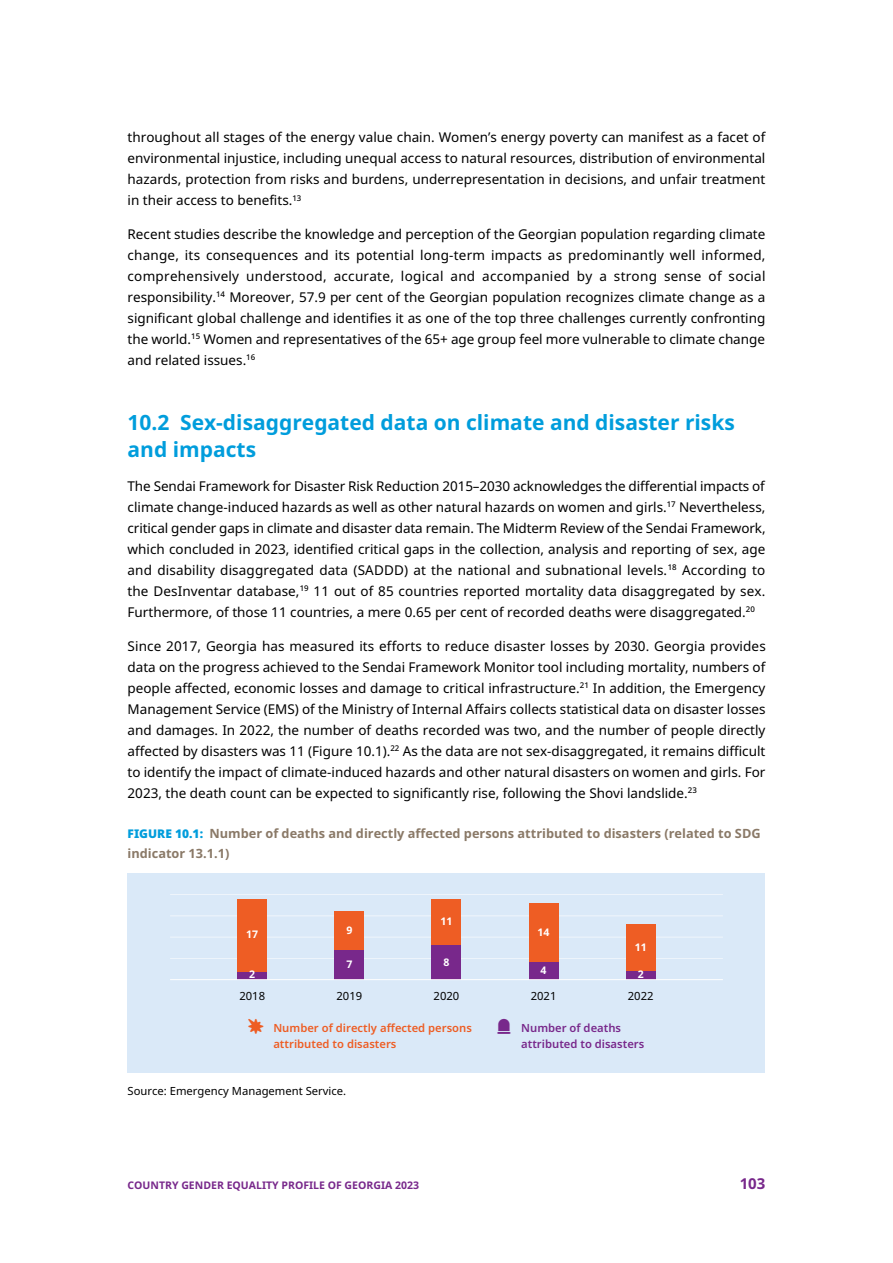
<style>
.page{position:relative;width:893px;height:1263px;background:#fff}
.page>*{position:absolute;margin:0;border:0;box-sizing:border-box;transform-origin:0 0}
.t1{font:700 21px/27px "Noto Sans Georgian";color:#009ddc}
.t2{font:700 15px "Noto Sans Georgian";color:#78288b}
.bd-just{font:13.5px/21px "Noto Sans Georgian";color:#000;text-align:justify}
.tbfg-headings{font:700 12.75px/19.5px "Noto Sans Georgian";color:#8a7967}
.notes{font:11.25px "Noto Sans Georgian";color:#000}
.t3{font:600 11.25px/16.5px "Noto Sans Georgian";color:#ee5d24}
.t4{font:600 11.25px/16.5px "Noto Sans Georgian";color:#78288b}
.t5{font:700 10.5px "Noto Sans Georgian";color:#78288b}
.t6{font:700 10.5px "Noto Sans Georgian";color:#fff}
.s1{font-weight:900;font-size:12px;color:#009ddc}
</style>
<div class="page">
<div style="left:128px;top:873px;width:637px;height:199px;background:#dae9f8"></div>
<hr style="left:170px;top:958px;width:553px;height:1px;background:#fff">
<hr style="left:170px;top:937px;width:553px;height:1px;background:#fff">
<hr style="left:170px;top:915px;width:553px;height:1px;background:#fff">
<hr style="left:170px;top:894px;width:553px;height:1px;background:#fff">
<div style="left:237px;top:971px;width:30px;height:9px;background:#78288b"></div>
<div style="left:237px;top:899px;width:30px;height:72px;background:#ee5d24"></div>
<div style="left:334px;top:950px;width:30px;height:30px;background:#78288b"></div>
<div style="left:334px;top:911px;width:30px;height:39px;background:#ee5d24"></div>
<div style="left:432px;top:899px;width:29px;height:47px;background:#ee5d24"></div>
<div style="left:626px;top:924px;width:30px;height:47px;background:#ee5d24"></div>
<div style="left:529px;top:903px;width:29px;height:60px;background:#ee5d24"></div>
<div style="left:432px;top:946px;width:29px;height:34px;background:#78288b"></div>
<div style="left:529px;top:963px;width:29px;height:17px;background:#78288b"></div>
<div style="left:626px;top:971px;width:30px;height:9px;background:#78288b"></div>
<hr style="left:170px;top:979px;width:553px;height:1px;background:#fff">
<p class="bd-just" style="left:128px;top:126px;width:639px">throughout all stages of the energy value chain. Women’s energy poverty can manifest as a facet of environmental injustice, including unequal access to natural resources, distribution of environmental hazards, protection from risks and burdens, underrepresentation in decisions, and unfair treatment in their access to benefits.<sup>13</sup></p>
<p class="bd-just" style="left:128px;top:223px;width:640px">Recent studies describe the knowledge and perception of the Georgian population regarding climate change, its consequences and its potential long-term impacts as predominantly well informed, comprehensively understood, accurate, logical and accompanied by a strong sense of social responsibility.<sup>14</sup> Moreover, 57.9 per cent of the Georgian population recognizes climate change as a significant global challenge and identifies it as one of the top three challenges currently confronting the world.<sup>15</sup> Women and representatives of the 65+ age group feel more vulnerable to climate change and related issues.<sup>16</sup></p>
<p class="t1" style="left:128px;top:408px;width:609px">10.2 Sex-disaggregated data on climate and disaster risks and impacts</p>
<p class="bd-just" style="left:128px;top:475px;width:640px">The Sendai Framework for Disaster Risk Reduction 2015–2030 acknowledges the differential impacts of climate change-induced hazards as well as other natural hazards on women and girls.<sup>17</sup> Nevertheless, critical gender gaps in climate and disaster data remain. The Midterm Review of the Sendai Framework, which concluded in 2023, identified critical gaps in the collection, analysis and reporting of sex, age and disability disaggregated data (SADDD) at the national and subnational levels.<sup>18</sup> According to the DesInventar database,<sup>19</sup> 11 out of 85 countries reported mortality data disaggregated by sex.<br>Furthermore, of those 11 countries, a mere 0.65 per cent of recorded deaths were disaggregated.<sup>20</sup></p>
<p class="bd-just" style="left:128px;top:635px;width:640px">Since 2017, Georgia has measured its efforts to reduce disaster losses by 2030. Georgia provides data on the progress achieved to the Sendai Framework Monitor tool including mortality, numbers of people affected, economic losses and damage to critical infrastructure.<sup>21</sup> In addition, the Emergency Management Service (EMS) of the Ministry of Internal Affairs collects statistical data on disaster losses and damages. In 2022, the number of deaths recorded was two, and the number of people directly affected by disasters was 11 (Figure 10.1).<sup>22</sup> As the data are not sex-disaggregated, it remains difficult to identify the impact of climate-induced hazards and other natural disasters on women and girls. For 2023, the death count can be expected to significantly rise, following the Shovi landslide.<sup>23</sup></p>
<p class="tbfg-headings" style="left:128px;top:823px;width:635px"><span class="s1">FIGURE 10.1:</span> Number of deaths and directly affected persons attributed to disasters (related to SDG indicator 13.1.1)</p>
<p class="t6" style="left:246px;top:927px;width:14px">17</p>
<p class="t6" style="left:249px;top:966px;width:8px">2</p>
<p class="notes" style="left:239px;top:988px;width:27px">2018</p>
<p class="t6" style="left:346px;top:922px;width:8px">9</p>
<p class="t6" style="left:346px;top:956px;width:8px">7</p>
<p class="notes" style="left:337px;top:988px;width:27px">2019</p>
<p class="t6" style="left:440px;top:914px;width:14px">11</p>
<p class="t6" style="left:443px;top:954px;width:8px">8</p>
<p class="notes" style="left:434px;top:988px;width:27px">2020</p>
<p class="t3" style="left:273px;top:1019px;width:200px">Number of directly affected persons attributed to disasters</p>
<p class="notes" style="left:128px;top:1083px;width:220px">Source: Emergency Management Service.</p>
<p class="t6" style="left:538px;top:925px;width:14px">14</p>
<p class="t6" style="left:541px;top:963px;width:8px">4</p>
<p class="notes" style="left:531px;top:988px;width:27px">2021</p>
<p class="t6" style="left:635px;top:939px;width:14px">11</p>
<p class="t6" style="left:638px;top:966px;width:8px">2</p>
<p class="notes" style="left:628px;top:988px;width:27px">2022</p>
<p class="t4" style="left:521px;top:1019px;width:125px">Number of deaths attributed to disasters</p>
<p class="t5" style="left:128px;top:1177px;width:293px">COUNTRY GENDER EQUALITY PROFILE OF GEORGIA 2023</p>
<p class="t2" style="left:740px;top:1172px;width:27px">103</p>
</div>
